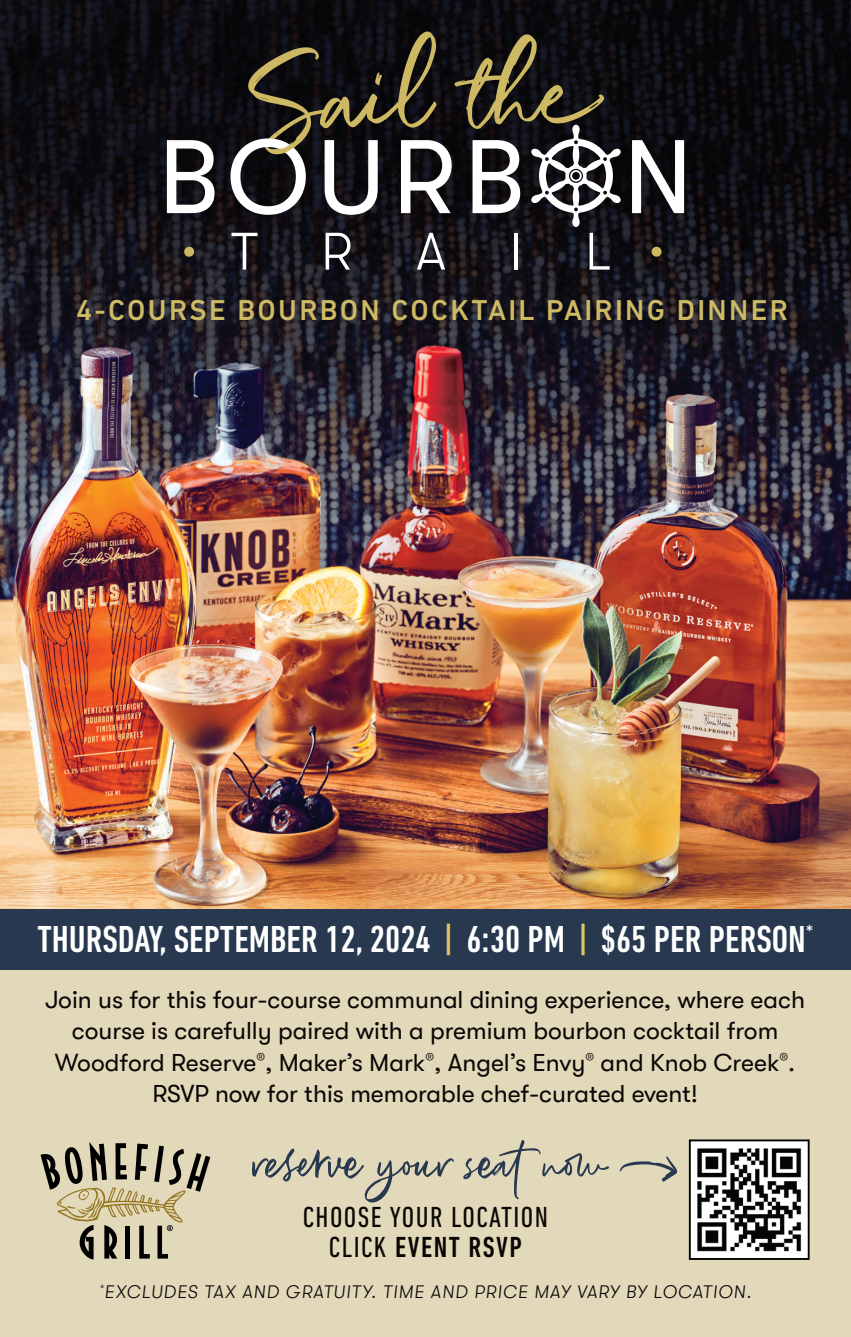
<style>
.page{position:relative;width:851px;height:1337px;background:#fff}
.page>*{position:absolute;margin:0;border:0;box-sizing:border-box;transform-origin:0 0}
.t1{font:81px "Richardson Script";color:#28384f}
.t2{font:500 condensed 38.25px "DIN Next LT Pro";color:#fff}
.t3{font:condensed 29.47px/29.2px "DIN Next LT Pro";letter-spacing:.05em;color:#0a0604;text-align:center}
.t4{font:500 29.25px "DIN Next LT Pro";letter-spacing:.08em;color:#cdba64}
.t5{font:24.75px/31.5px "GT Walsheim";color:#0a0604;text-align:center}
.t6{font:italic 300 18px "GT Walsheim";letter-spacing:.06em;color:#0a0604}
.s1{color:#e1c960}
.s2{font-weight:500}
</style>
<div class="page">
<div style="left:0;top:882px;width:850px;height:454px;background:#e2d8ba"></div>
<img style="left:0;top:0;width:850px;height:909px">
<svg style="left:167px;top:140px;width:47px;height:73px"></svg>
<svg style="left:632px;top:140px;width:52px;height:73px"></svg>
<svg style="left:230px;top:32px;width:391px;height:195px"></svg>
<svg style="left:184px;top:247px;width:10px;height:10px"></svg>
<svg style="left:231px;top:233px;width:26px;height:37px"></svg>
<svg style="left:325px;top:233px;width:25px;height:37px"></svg>
<svg style="left:417px;top:233px;width:28px;height:37px"></svg>
<hr style="left:514px;top:233px;width:3px;height:37px;background:#fff">
<svg style="left:589px;top:233px;width:20px;height:37px"></svg>
<svg style="left:651px;top:247px;width:10px;height:10px"></svg>
<div style="left:0;top:909px;width:850px;height:60px;background:#28384f"></div>
<img style="left:691px;top:1142px;width:115px;height:114px">
<div style="left:688px;top:1139px;width:121px;height:120px;border:2px solid #000"></div>
<svg style="left:619px;top:1156px;width:58px;height:25px"></svg>
<svg style="left:40px;top:1142px;width:170px;height:117px"></svg>
<p class="t4" style="left:76px;top:293px;width:713px">4-COURSE BOURBON COCKTAIL PAIRING DINNER</p>
<p class="t2" style="left:37px;top:917px;width:777px">THURSDAY, SEPTEMBER 12, 2024 <span class="s1">|</span> 6:30 PM <span class="s1">|</span> $65 PER PERSON<sup>*</sup></p>
<p class="t5" style="left:45px;top:983px;width:761px">Join us for this four-course communal dining experience, where each course is carefully paired with a premium bourbon cocktail from Woodford Reserve<sup>®</sup>, Maker’s Mark<sup>®</sup>, Angel’s Envy<sup>®</sup> and Knob Creek<sup>®</sup>.<br>RSVP now for this memorable chef-curated event!</p>
<p class="t1" style="left:252px;top:1113px;width:359px">reserve your seatnow</p>
<p class="t3" style="left:303px;top:1202px;width:247px">CHOOSE YOUR LOCATION<br>CLICK <span class="s2">EVENT RSVP</span></p>
<p class="t6" style="left:99px;top:1281px;width:653px"><sup>*</sup>EXCLUDES TAX AND GRATUITY. TIME AND PRICE MAY VARY BY LOCATION.</p>
</div>
